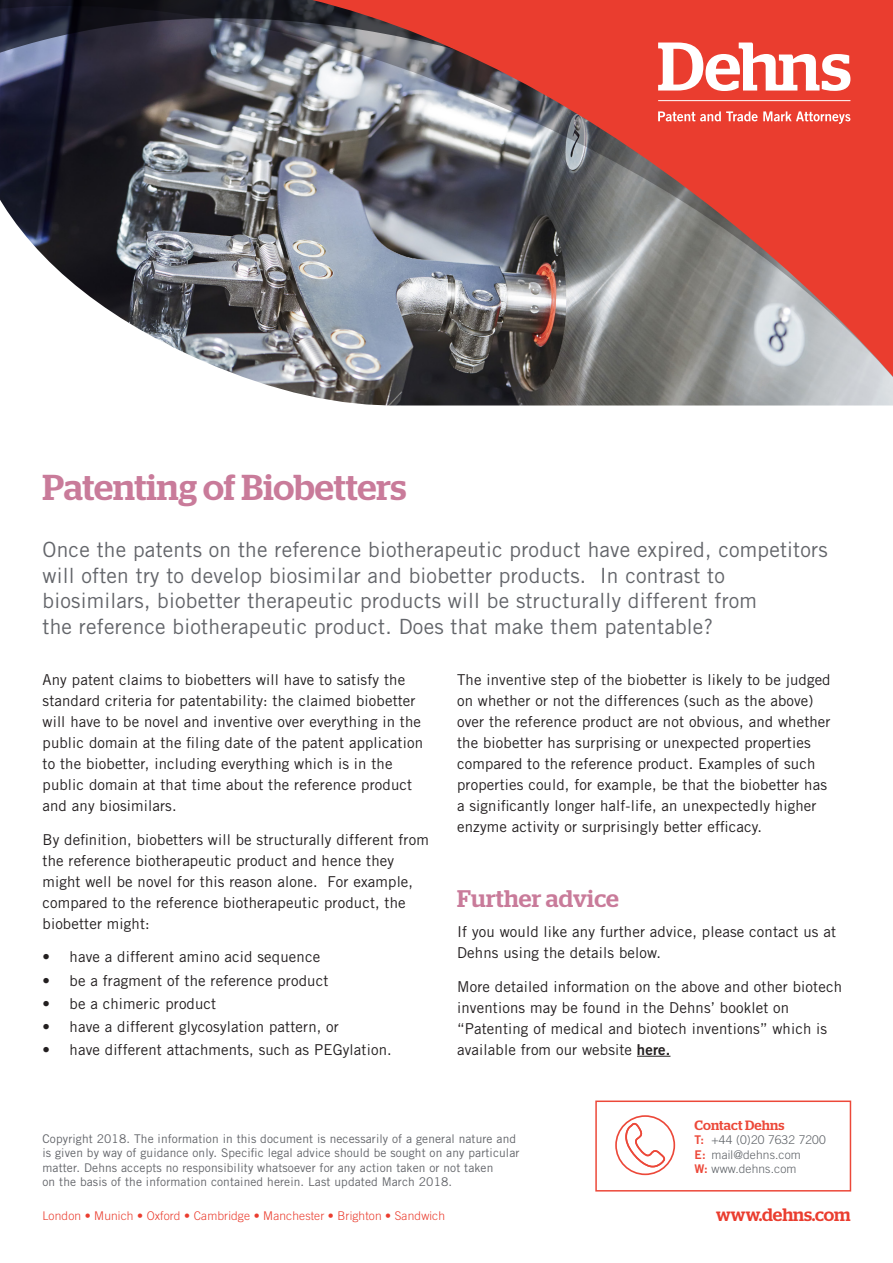
<style>
.page{position:relative;width:893px;height:1263px;background:#fff}
.page>*{position:absolute;margin:0;border:0;box-sizing:border-box;transform-origin:0 0}
.Main_heading{font:500 36px "Stag";color:#c97b9a}
.Sub_Heading_1{font:500 24px "Stag";letter-spacing:.01em;color:#c97b9a}
.Intro{font:21px/25.5px "Trade Gothic LT Std";letter-spacing:.01em;color:#63656a}
.t1{font:500 18px "Stag";color:#ea3d2f}
.Body_copy{font:15px/21px "Trade Gothic LT Std";letter-spacing:.01em;color:#231f20}
.Body_copy-2{font:500 13.5px "Stag";letter-spacing:.01em;color:#ec4839}
.Body_copy-3{font:12px/14.4px "Trade Gothic LT Std";letter-spacing:.01em;color:#63656a}
.Body_copy-4{font:300 12px "Trade Gothic LT Std";letter-spacing:.01em;color:#ea3d2f}
.Body_copy-5{font:300 12px "Trade Gothic LT Std";letter-spacing:.01em;color:#5c6065}
.s1{font-family:"Trade Gothic LT Std Bd 2"}
.s2{font-family:"Trade Gothic LT Std Bd 2";font-weight:400;color:#ec4839}
.s3{font-weight:400}
</style>
<div class="page">
<svg style="left:0;top:0;width:250px;height:177px"></svg>
<svg style="left:250px;top:0;width:643px;height:177px;fill:#ea3d2f"></svg>
<svg style="left:0;top:177px;width:893px;height:229px"></svg>
<svg style="left:658px;top:43px;width:192px;height:48px"></svg>
<hr style="left:658px;top:100px;width:192px;height:1px;background:#fff">
<svg style="left:658px;top:111px;width:192px;height:13px"></svg>
<hr style="left:637px;top:1056px;width:33px;height:1px;background:#231f20">
<div style="left:595px;top:1100px;width:256px;height:91px;border:2px solid #ec4839"></div>
<div style="left:615px;top:1115px;width:60px;height:60px;border:2px solid #ec4839;border-radius:50%"></div>
<svg style="left:624px;top:1122px;width:42px;height:46px"></svg>
<p class="Main_heading" style="left:43px;top:466px;width:365px">Patenting of Biobetters</p>
<p class="Intro" style="left:43px;top:537px;width:787px">Once the patents on the reference biotherapeutic product have expired, competitors will often try to develop biosimilar and biobetter products. In contrast to biosimilars, biobetter therapeutic products will be structurally different from<br>the reference biotherapeutic product. Does that make them patentable?</p>
<p class="Body_copy" style="left:43px;top:669px;width:382px">Any patent claims to biobetters will have to satisfy the standard criteria for patentability: the claimed biobetter will have to be novel and inventive over everything in the public domain at the filing date of the patent application to the biobetter, including everything which is in the public domain at that time about the reference product and any biosimilars.</p>
<p class="Body_copy" style="left:43px;top:829px;width:388px">By definition, biobetters will be structurally different from the reference biotherapeutic product and hence they might well be novel for this reason alone. For example, compared to the reference biotherapeutic product, the biobetter might:</p>
<p class="Body_copy" style="left:43px;top:946px;width:279px">• have a different amino acid sequence</p>
<p class="Body_copy" style="left:43px;top:970px;width:287px">• be a fragment of the reference product</p>
<p class="Body_copy" style="left:43px;top:993px;width:175px">• be a chimeric product</p>
<p class="Body_copy" style="left:43px;top:1016px;width:298px">• have a different glycosylation pattern, or</p>
<p class="Body_copy" style="left:43px;top:1039px;width:351px">• have different attachments, such as PEGylation.</p>
<p class="Body_copy" style="left:457px;top:669px;width:375px">The inventive step of the biobetter is likely to be judged on whether or not the differences (such as the above) over the reference product are not obvious, and whether the biobetter has surprising or unexpected properties compared to the reference product. Examples of such properties could, for example, be that the biobetter has a significantly longer half-life, an unexpectedly higher enzyme activity or surprisingly better efficacy.</p>
<p class="Sub_Heading_1" style="left:457px;top:885px;width:163px">Further advice</p>
<p class="Body_copy" style="left:457px;top:921px;width:380px">If you would like any further advice, please contact us at<br>Dehns using the details below.</p>
<p class="Body_copy" style="left:457px;top:976px;width:386px">More detailed information on the above and other biotech inventions may be found in the Dehns’ booklet on “Patenting of medical and biotech inventions” which is available from our website <span class="s1">here.</span></p>
<p class="Body_copy-3" style="left:43px;top:1131px;width:478px">Copyright 2018. The information in this document is necessarily of a general nature and is given by way of guidance only. Specific legal advice should be sought on any particular matter. Dehns accepts no responsibility whatsoever for any action taken or not taken<br>on the basis of the information contained herein. Last updated March 2018.</p>
<p class="Body_copy-2" style="left:695px;top:1117px;width:91px">Contact Dehns</p>
<p class="Body_copy-5" style="left:695px;top:1133px;width:133px"><span class="s2">T:</span> +44 (0)20 7632 7200</p>
<p class="Body_copy-5" style="left:695px;top:1147px;width:108px"><span class="s2">E:</span> mail@dehns.com</p>
<p class="Body_copy-5" style="left:695px;top:1162px;width:103px"><span class="s2">W:</span> www.dehns.com</p>
<p class="Body_copy-4" style="left:43px;top:1209px;width:404px">London <span class="s3">•</span> Munich <span class="s3">•</span> Oxford <span class="s3">•</span> Cambridge <span class="s3">•</span> Manchester <span class="s3">•</span> Brighton <span class="s3">•</span> Sandwich</p>
<p class="t1" style="left:716px;top:1204px;width:136px">www.dehns.com</p>
</div>
